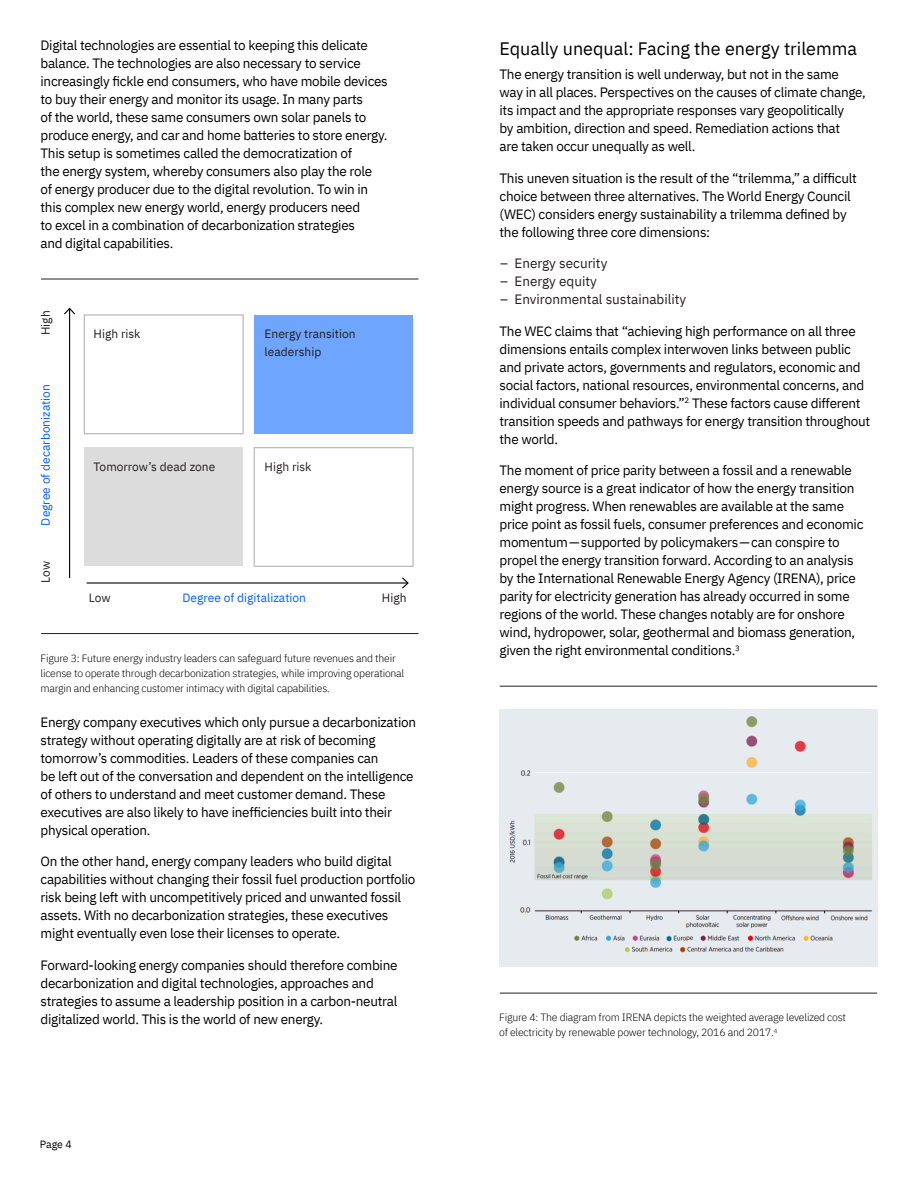
<style>
.page{position:relative;width:918px;height:1188px;background:#fff}
.page>*{position:absolute;margin:0;border:0;box-sizing:border-box;transform-origin:0 0}
.t1{font:18px "IBM Plex Sans";color:#000}
.t2{font:13.5px/18px "IBM Plex Sans";letter-spacing:-.02em;color:#000}
.t3{font:13.5px "IBM Plex Sans";color:#231f20}
.t4{font:12px/18.3px "IBM Plex Sans";color:#231f20}
.t5{font:12px "IBM Plex Sans";color:#0062ff}
.t6{font:300 10.5px/15px "IBM Plex Sans";letter-spacing:-.02em;color:#000}
.t7{font:10.5px "IBM Plex Sans";color:#000}
</style>
<div class="page">
<hr style="left:500px;top:993px;width:377px;height:1px;background:#231f20">
<hr style="left:500px;top:686px;width:377px;height:1px;background:#231f20">
<hr style="left:69px;top:308px;width:1px;height:270px;background:#000">
<div style="left:84px;top:448px;width:159px;height:118px;background:#dcdcdc"></div>
<div style="left:254px;top:315px;width:159px;height:119px;background:#6ea6ff"></div>
<hr style="left:41px;top:633px;width:377px;height:1px;background:#231f20">
<hr style="left:41px;top:279px;width:377px;height:1px;background:#231f20">
<svg style="left:64px;top:307px;width:12px;height:9px"></svg>
<div style="left:84px;top:314px;width:160px;height:120px;border:1px solid #bebebe"></div>
<div style="left:254px;top:447px;width:160px;height:120px;border:1px solid #bebebe"></div>
<hr style="left:87px;top:582px;width:321px;height:2px;background:#000">
<svg style="left:401px;top:577px;width:8px;height:12px"></svg>
<img style="left:500px;top:710px;width:378px;height:256px">
<p class="t2" style="left:40px;top:36px;width:329px">Digital technologies are essential to keeping this delicate balance. The technologies are also necessary to service</p>
<p class="t2" style="left:40px;top:72px;width:349px">increasingly fickle end consumers, who have mobile devices</p>
<p class="t2" style="left:40px;top:90px;width:349px">to buy their energy and monitor its usage. In many parts<br>of the world, these same consumers own solar panels to produce energy, and car and home batteries to store energy.<br>This setup is sometimes called the democratization of<br>the energy system, whereby consumers also play the role<br>of energy producer due to the digital revolution. To win in this complex new energy world, energy producers need<br>to excel in a combination of decarbonization strategies<br>and digital capabilities.</p>
<p class="t4" style="left:35px;top:335px;width:26px;rotate:-90deg">High</p>
<p class="t5" style="left:36px;top:526px;width:143px;rotate:-90deg">Degree of decarbonization</p>
<p class="t4" style="left:35px;top:583px;width:23px;rotate:-90deg">Low</p>
<p class="t4" style="left:94px;top:324px;width:49px">High risk</p>
<p class="t4" style="left:265px;top:324px;width:93px">Energy transition leadership</p>
<p class="t4" style="left:94px;top:456px;width:123px">Tomorrow’s dead zone</p>
<p class="t4" style="left:265px;top:456px;width:49px">High risk</p>
<p class="t4" style="left:89px;top:588px;width:23px">Low</p>
<p class="t5" style="left:183px;top:589px;width:125px">Degree of digitalization</p>
<p class="t4" style="left:382px;top:588px;width:26px">High</p>
<p class="t6" style="left:40px;top:650px;width:365px">Figure 3: Future energy industry leaders can safeguard future revenues and their license to operate through decarbonization strategies, while improving operational margin and enhancing customer intimacy with digital capabilities.</p>
<p class="t2" style="left:40px;top:712px;width:377px">Energy company executives which only pursue a decarbonization strategy without operating digitally are at risk of becoming tomorrow’s commodities. Leaders of these companies can<br>be left out of the conversation and dependent on the intelligence of others to understand and meet customer demand. These</p>
<p class="t2" style="left:40px;top:802px;width:353px">executives are also likely to have inefficiencies built into their</p>
<p class="t2" style="left:40px;top:820px;width:111px">physical operation.</p>
<p class="t2" style="left:40px;top:851px;width:377px">On the other hand, energy company leaders who build digital capabilities without changing their fossil fuel production portfolio risk being left with uncompetitively priced and unwanted fossil assets. With no decarbonization strategies, these executives might eventually even lose their licenses to operate.</p>
<p class="t2" style="left:40px;top:955px;width:359px">Forward-looking energy companies should therefore combine decarbonization and digital technologies, approaches and strategies to assume a leadership position in a carbon-neutral digitalized world. This is the world of new energy.</p>
<p class="t7" style="left:40px;top:1136px;width:33px">Page 4</p>
<h4 class="t1" style="left:500px;top:34px;width:359px">Equally unequal: Facing the energy trilemma</h4>
<p class="t2" style="left:500px;top:64px;width:368px">The energy transition is well underway, but not in the same way in all places. Perspectives on the causes of climate change, its impact and the appropriate responses vary geopolitically<br>by ambition, direction and speed. Remediation actions that<br>are taken occur unequally as well.</p>
<p class="t2" style="left:500px;top:168px;width:359px">This uneven situation is the result of the “trilemma,” a difficult</p>
<p class="t2" style="left:500px;top:186px;width:353px">choice between three alternatives. The World Energy Council</p>
<p class="t2" style="left:500px;top:204px;width:349px">(WEC) considers energy sustainability a trilemma defined by</p>
<p class="t2" style="left:500px;top:222px;width:212px">the following three core dimensions:</p>
<p class="t3" style="left:500px;top:253px;width:109px">– Energy security</p>
<p class="t3" style="left:500px;top:271px;width:98px">– Energy equity</p>
<p class="t3" style="left:500px;top:289px;width:188px">– Environmental sustainability</p>
<p class="t2" style="left:499px;top:321px;width:372px">The WEC claims that “achieving high performance on all three dimensions entails complex interwoven links between public and private actors, governments and regulators, economic and social factors, national resources, environmental concerns, and individual consumer behaviors.”<sup>2</sup> These factors cause different transition speeds and pathways for energy transition throughout the world.</p>
<p class="t2" style="left:499px;top:460px;width:365px">The moment of price parity between a fossil and a renewable energy source is a great indicator of how the energy transition might progress. When renewables are available at the same price point as fossil fuels, consumer preferences and economic momentum—supported by policymakers—can conspire to propel the energy transition forward. According to an analysis by the International Renewable Energy Agency (IRENA), price parity for electricity generation has already occurred in some regions of the world. These changes notably are for onshore wind, hydropower, solar, geothermal and biomass generation, given the right environmental conditions.<sup>3</sup></p>
<p class="t6" style="left:499px;top:1009px;width:348px">Figure 4: The diagram from IRENA depicts the weighted average levelized cost of electricity by renewable power technology, 2016 and 2017.<sup>4</sup></p>
</div>
